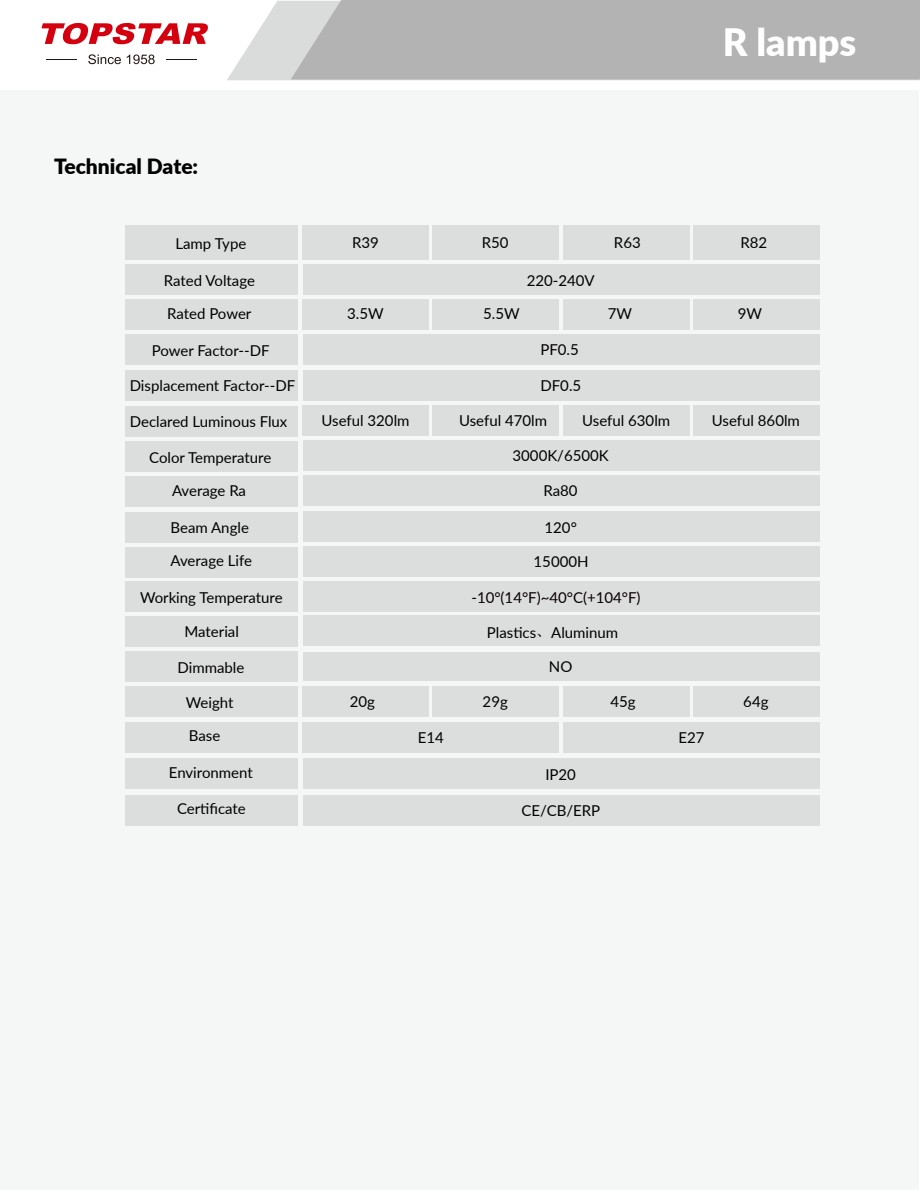
<style>
.page{position:relative;width:920px;height:1190px;background:#fff}
.page>*{position:absolute;margin:0;border:0;box-sizing:border-box;transform-origin:0 0}
.t1{font:900 37.8px "Lato";color:#fff}
.t2{font:900 21px "Lato";color:#000}
.t3{font:15px "Lato";color:#000}
.t4{font:15px "Lato";color:#090000}
.s1{font-family:"Adobe Song Std";font-weight:300}
</style>
<div class="page">
<div style="left:0;top:90px;width:918px;height:1099px;background:#f5f6f6"></div>
<svg style="left:227px;top:1px;width:64px;height:79px;fill:#dadbdb"></svg>
<svg style="left:41px;top:23px;width:167px;height:21px"></svg>
<hr style="left:46px;top:59px;width:31px;height:1px;background:#231815">
<hr style="left:166px;top:59px;width:30px;height:1px;background:#231815">
<svg style="left:88px;top:54px;width:33px;height:10px"></svg>
<svg style="left:127px;top:54px;width:28px;height:10px"></svg>
<div style="left:125px;top:225px;width:173px;height:34px;background:#dcdddd"></div>
<div style="left:125px;top:265px;width:173px;height:30px;background:#dcdddd"></div>
<div style="left:125px;top:300px;width:173px;height:30px;background:#dcdddd"></div>
<div style="left:125px;top:335px;width:173px;height:30px;background:#dcdddd"></div>
<div style="left:125px;top:406px;width:173px;height:30px;background:#dcdddd"></div>
<div style="left:125px;top:441px;width:173px;height:30px;background:#dcdddd"></div>
<div style="left:125px;top:476px;width:173px;height:30px;background:#dcdddd"></div>
<div style="left:125px;top:477px;width:173px;height:30px;background:#dcdddd"></div>
<div style="left:125px;top:512px;width:173px;height:30px;background:#dcdddd"></div>
<div style="left:125px;top:547px;width:173px;height:30px;background:#dcdddd"></div>
<div style="left:291px;top:0;width:628px;height:80px;background:#b3b3b4"></div>
<div style="left:125px;top:581px;width:173px;height:30px;background:#dcdddd"></div>
<div style="left:125px;top:616px;width:173px;height:30px;background:#dcdddd"></div>
<div style="left:125px;top:651px;width:173px;height:30px;background:#dcdddd"></div>
<div style="left:125px;top:722px;width:173px;height:30px;background:#dcdddd"></div>
<div style="left:125px;top:686px;width:173px;height:30px;background:#dcdddd"></div>
<div style="left:432px;top:300px;width:126px;height:30px;background:#dcdddd"></div>
<div style="left:432px;top:405px;width:126px;height:30px;background:#dcdddd"></div>
<div style="left:302px;top:264px;width:517px;height:31px;background:#dcdddd"></div>
<div style="left:302px;top:300px;width:127px;height:30px;background:#dcdddd"></div>
<div style="left:302px;top:335px;width:517px;height:30px;background:#dcdddd"></div>
<div style="left:302px;top:405px;width:127px;height:30px;background:#dcdddd"></div>
<div style="left:302px;top:441px;width:517px;height:30px;background:#dcdddd"></div>
<div style="left:302px;top:476px;width:517px;height:30px;background:#dcdddd"></div>
<div style="left:302px;top:511px;width:517px;height:30px;background:#dcdddd"></div>
<div style="left:302px;top:546px;width:517px;height:30px;background:#dcdddd"></div>
<div style="left:302px;top:581px;width:517px;height:30px;background:#dcdddd"></div>
<div style="left:125px;top:370px;width:173px;height:30px;background:#dcdddd"></div>
<div style="left:302px;top:370px;width:517px;height:30px;background:#dcdddd"></div>
<div style="left:302px;top:616px;width:517px;height:30px;background:#dcdddd"></div>
<div style="left:302px;top:651px;width:517px;height:29px;background:#dcdddd"></div>
<div style="left:693px;top:300px;width:126px;height:30px;background:#dcdddd"></div>
<div style="left:693px;top:405px;width:126px;height:30px;background:#dcdddd"></div>
<div style="left:563px;top:300px;width:126px;height:30px;background:#dcdddd"></div>
<div style="left:563px;top:405px;width:126px;height:30px;background:#dcdddd"></div>
<div style="left:302px;top:722px;width:256px;height:30px;background:#dcdddd"></div>
<div style="left:563px;top:722px;width:256px;height:30px;background:#dcdddd"></div>
<div style="left:125px;top:758px;width:173px;height:30px;background:#dcdddd"></div>
<div style="left:302px;top:758px;width:517px;height:30px;background:#dcdddd"></div>
<div style="left:125px;top:795px;width:173px;height:30px;background:#dcdddd"></div>
<div style="left:302px;top:795px;width:517px;height:30px;background:#dcdddd"></div>
<div style="left:432px;top:686px;width:126px;height:30px;background:#dcdddd"></div>
<div style="left:302px;top:686px;width:127px;height:30px;background:#dcdddd"></div>
<div style="left:693px;top:686px;width:126px;height:30px;background:#dcdddd"></div>
<div style="left:563px;top:686px;width:126px;height:30px;background:#dcdddd"></div>
<div style="left:432px;top:225px;width:126px;height:34px;background:#dcdddd"></div>
<div style="left:302px;top:225px;width:127px;height:34px;background:#dcdddd"></div>
<div style="left:693px;top:225px;width:126px;height:34px;background:#dcdddd"></div>
<div style="left:563px;top:225px;width:126px;height:34px;background:#dcdddd"></div>
<h2 class="t2" style="left:54px;top:151px;width:146px">Technical Date:</h2>
<p class="t3" style="left:175px;top:233px;width:72px">Lamp Type</p>
<p class="t3" style="left:164px;top:269px;width:93px">Rated Voltage</p>
<p class="t3" style="left:167px;top:303px;width:86px">Rated Power</p>
<p class="t3" style="left:152px;top:340px;width:119px">Power Factor--DF</p>
<h1 class="t1" style="left:722px;top:14px;width:135px">R lamps</h1>
<p class="t3" style="left:352px;top:232px;width:28px">R39</p>
<p class="t3" style="left:482px;top:232px;width:28px">R50</p>
<p class="t3" style="left:614px;top:232px;width:28px">R63</p>
<p class="t3" style="left:740px;top:232px;width:28px">R82</p>
<p class="t3" style="left:526px;top:269px;width:69px">220-240V</p>
<p class="t3" style="left:347px;top:303px;width:38px">3.5W</p>
<p class="t3" style="left:483px;top:303px;width:38px">5.5W</p>
<p class="t3" style="left:540px;top:339px;width:40px">PF0.5</p>
<p class="t3" style="left:608px;top:303px;width:26px">7W</p>
<p class="t3" style="left:737px;top:303px;width:26px">9W</p>
<p class="t3" style="left:130px;top:375px;width:167px">Displacement Factor--DF</p>
<p class="t3" style="left:540px;top:374px;width:42px">DF0.5</p>
<p class="t3" style="left:321px;top:410px;width:89px">Useful 320lm</p>
<p class="t3" style="left:459px;top:410px;width:89px">Useful 470lm</p>
<p class="t3" style="left:512px;top:445px;width:98px">3000K/6500K</p>
<p class="t3" style="left:582px;top:410px;width:89px">Useful 630lm</p>
<p class="t3" style="left:712px;top:410px;width:89px">Useful 860lm</p>
<p class="t3" style="left:130px;top:411px;width:159px">Declared Luminous Flux</p>
<p class="t3" style="left:149px;top:446px;width:124px">Color Temperature</p>
<p class="t3" style="left:172px;top:480px;width:75px">Average Ra</p>
<p class="t3" style="left:170px;top:517px;width:80px">Beam Angle</p>
<p class="t3" style="left:170px;top:550px;width:83px">Average Life</p>
<p class="t3" style="left:140px;top:586px;width:144px">Working Temperature</p>
<p class="t3" style="left:184px;top:621px;width:56px">Material</p>
<p class="t3" style="left:177px;top:656px;width:68px">Dimmable</p>
<p class="t3" style="left:186px;top:692px;width:49px">Weight</p>
<p class="t3" style="left:189px;top:725px;width:33px">Base</p>
<p class="t3" style="left:543px;top:480px;width:36px">Ra80</p>
<p class="t3" style="left:544px;top:516px;width:34px">120°</p>
<p class="t3" style="left:533px;top:550px;width:56px">15000H</p>
<p class="t4" style="left:471px;top:586px;width:171px">-10°(14°F)~40°C(+104°F)</p>
<p class="t3" style="left:487px;top:621px;width:133px">Plastics<span class="s1">、</span>Aluminum</p>
<p class="t3" style="left:549px;top:655px;width:25px">NO</p>
<p class="t3" style="left:350px;top:691px;width:27px">20g</p>
<p class="t3" style="left:482px;top:691px;width:27px">29g</p>
<p class="t3" style="left:610px;top:691px;width:27px">45g</p>
<p class="t3" style="left:743px;top:691px;width:27px">64g</p>
<p class="t3" style="left:418px;top:727px;width:28px">E14</p>
<p class="t3" style="left:678px;top:727px;width:28px">E27</p>
<p class="t3" style="left:169px;top:761px;width:85px">Environment</p>
<p class="t3" style="left:545px;top:763px;width:32px">IP20</p>
<p class="t3" style="left:177px;top:798px;width:70px">Certificate</p>
<p class="t3" style="left:521px;top:800px;width:80px">CE/CB/ERP</p>
</div>
